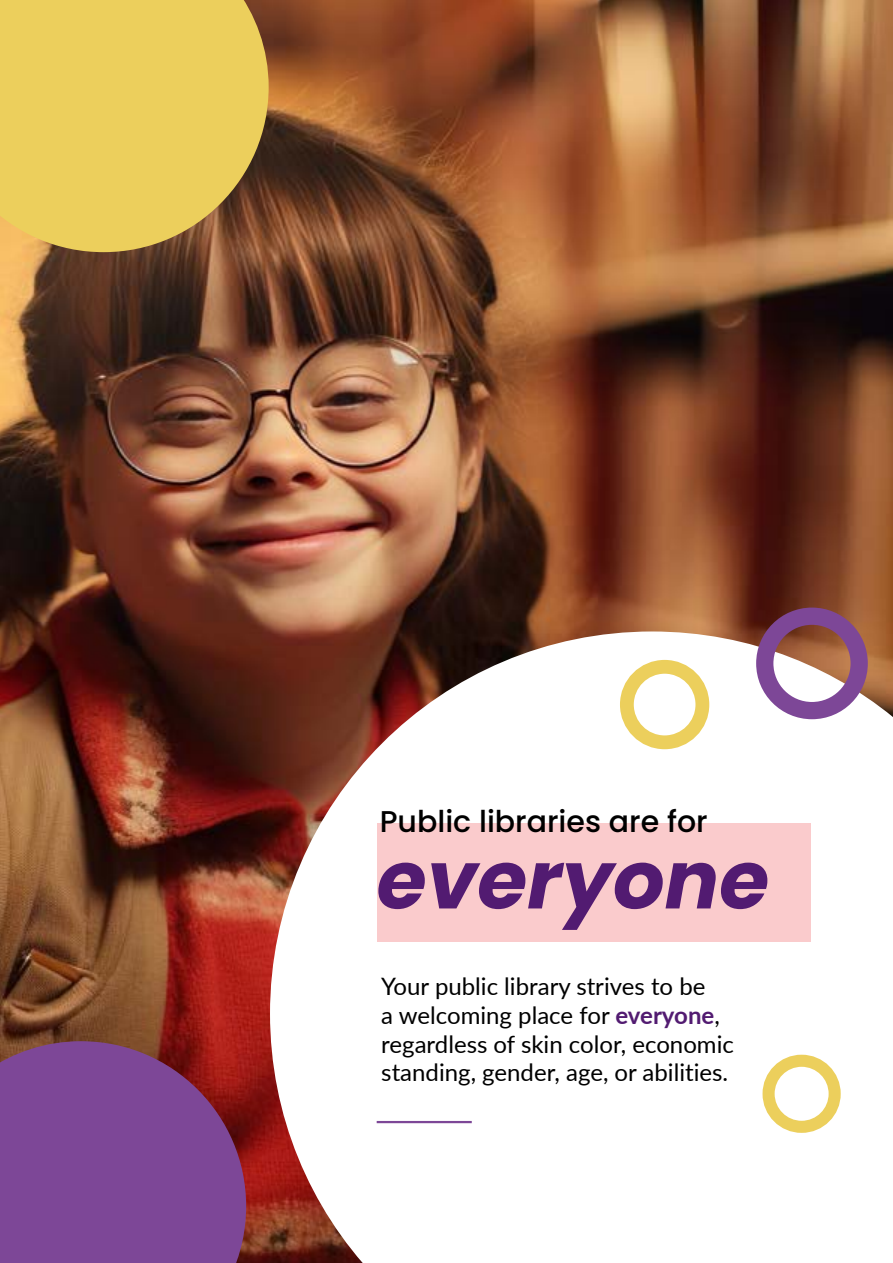
<style>
.page{position:relative;width:893px;height:1263px;background:#fff}
.page>*{position:absolute;margin:0;border:0;box-sizing:border-box;transform-origin:0 0}
._54pt_Size_Align_Left{font:italic 700 81px "Poppins";color:#521b71}
._20pt_Size_Align_Left{font:500 30px "Poppins";color:#000}
.Body_Text__15pt_Lato_Align_Left{font:24px/28.8px "Lato";color:#000}
.s1{font-weight:700;color:#521b71}
</style>
<div class="page">
<img style="left:0;top:0;width:893px;height:1263px">
<svg style="left:0;top:0;width:269px;height:252px;background:#dfc057"></svg>
<svg style="left:270px;top:631px;width:623px;height:632px"></svg>
<div style="left:756px;top:608px;width:112px;height:111px;border:17px solid #7d4797;border-radius:50%"></div>
<div style="left:762px;top:1055px;width:79px;height:78px;border:12px solid #eccf5c;border-radius:50%"></div>
<div style="left:620px;top:660px;width:89px;height:89px;border:14px solid #eccf5c;border-radius:50%"></div>
<hr style="left:377px;top:1121px;width:95px;height:2px;background:#7d4797">
<svg style="left:0;top:1041px;width:246px;height:222px;background:#7e4287"></svg>
<div style="left:377px;top:823px;width:433px;height:119px;background:#facbcc"></div>
<p class="_20pt_Size_Align_Left" style="left:380px;top:803px;width:329px">Public libraries are for</p>
<p class="_54pt_Size_Align_Left" style="left:377px;top:833px;width:394px">everyone</p>
<p class="Body_Text__15pt_Lato_Align_Left" style="left:381px;top:971px;width:354px">Your public library strives to be<br>a welcoming place for <span class="s1">everyone</span>, regardless of skin color, economic standing, gender, age, or abilities.</p>
</div>
